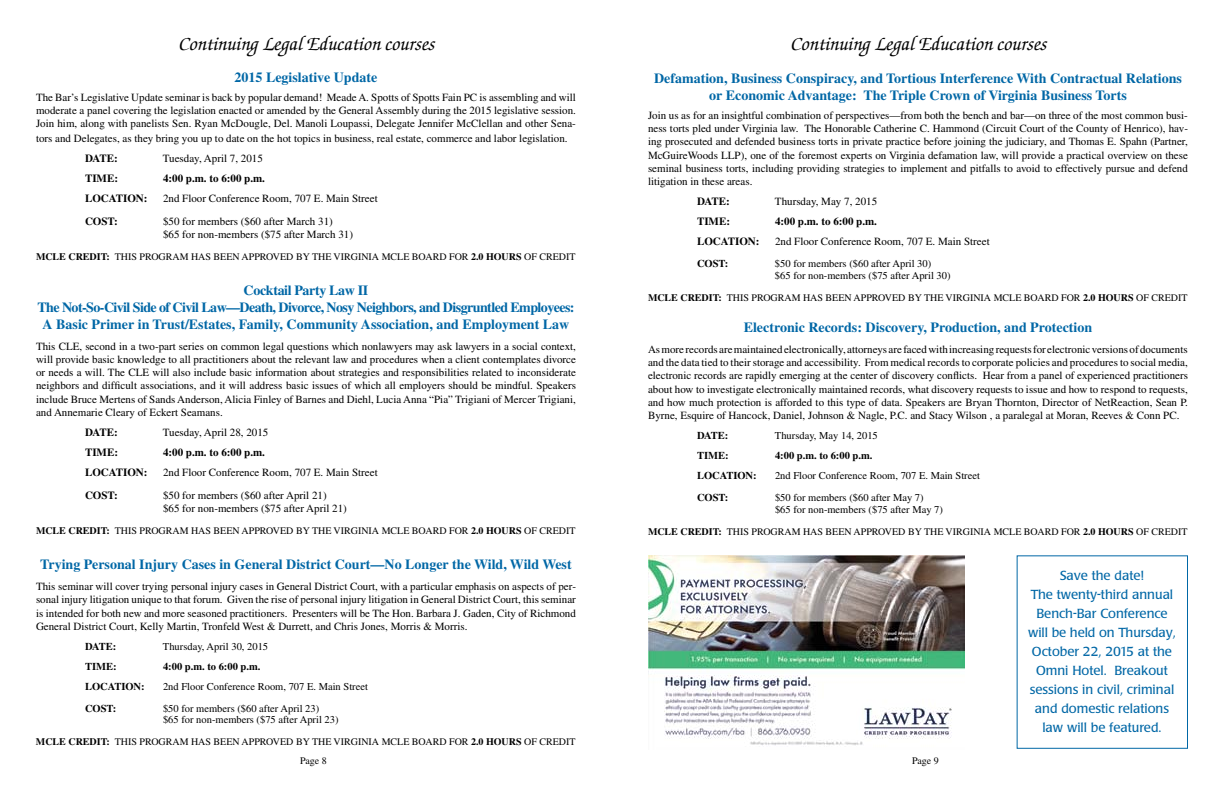
<style>
.page{position:relative;width:1224px;height:792px;background:#fff}
.page>*{position:absolute;margin:0;border:0;box-sizing:border-box;transform-origin:0 0}
.t1{font:italic 500 20px "Zapf Chancery";color:#000}
.t2{font:700 14px/16.8px "Times";color:#0067a6;text-align:center}
.t3{font:700 14px/16.8px "Times";letter-spacing:-.025em;color:#0067a6;text-align:center}
.t4{font:13px/19px "Poppl Laudatio";color:#0067a6;text-align:center}
.t5{font:11px/13.2px "Times";color:#000;text-align:justify}
.t6{font:700 11px "Times";color:#000}
.t7{font:10.5px/12px "Times";color:#000}
.t8{font:700 10.5px "Times";color:#000}
.t9{font:10px "Times";color:#000}
.s1{font-weight:700}
</style>
<div class="page">
<img style="left:648px;top:556px;width:317px;height:190px">
<div style="left:1017px;top:556px;width:171px;height:193px;border:1px solid #0067a6"></div>
<h1 class="t1" style="left:178px;top:33px;width:257px">Continuing Legal Education courses</h1>
<h1 class="t1" style="left:790px;top:33px;width:257px">Continuing Legal Education courses</h1>
<p class="t2" style="left:235px;top:68px;width:144px">2015 Legislative Update</p>
<p class="t5" style="left:36px;top:91px;width:542px">The Bar’s Legislative Update seminar is back by popular demand! Meade A. Spotts of Spotts Fain PC is assembling and will moderate a panel covering the legislation enacted or amended by the General Assembly during the 2015 legislative session.<br>Join him, along with panelists Sen. Ryan McDougle, Del. Manoli Loupassi, Delegate Jennifer McClellan and other Sena-</p>
<p class="t5" style="left:36px;top:131px;width:533px">tors and Delegates, as they bring you up to date on the hot topics in business, real estate, commerce and labor legislation.</p>
<p class="t6" style="left:85px;top:151px;width:34px">DATE:</p>
<p class="t5" style="left:163px;top:151px;width:101px">Tuesday, April 7, 2015</p>
<p class="t6" style="left:85px;top:171px;width:34px">TIME:</p>
<p class="t6" style="left:163px;top:171px;width:104px">4:00 p.m. to 6:00 p.m.</p>
<p class="t6" style="left:85px;top:191px;width:64px">LOCATION:</p>
<p class="t5" style="left:163px;top:191px;width:216px">2nd Floor Conference Room, 707 E. Main Street</p>
<p class="t6" style="left:85px;top:215px;width:34px">COST:</p>
<p class="t5" style="left:163px;top:215px;width:192px">$50 for members ($60 after March 31)<br>$65 for non-members ($75 after March 31)</p>
<p class="t9" style="left:36px;top:251px;width:541px"><span class="s1">MCLE CREDIT:</span> THIS PROGRAM HAS BEEN APPROVED BY THE VIRGINIA MCLE BOARD FOR <span class="s1">2.0 HOURS</span> OF CREDIT</p>
<p class="t3" style="left:37px;top:282px;width:539px">Cocktail Party Law II<br>The Not-So-Civil Side of Civil Law—Death, Divorce, Nosy Neighbors, and Disgruntled Employees:<br>A Basic Primer in Trust/Estates, Family, Community Association, and Employment Law</p>
<p class="t5" style="left:36px;top:339px;width:542px">This CLE, second in a two-part series on common legal questions which nonlawyers may ask lawyers in a social context, will provide basic knowledge to all practitioners about the relevant law and procedures when a client contemplates divorce or needs a will. The CLE will also include basic information about strategies and responsibilities related to inconsiderate neighbors and difficult associations, and it will address basic issues of which all employers should be mindful. Speakers include Bruce Mertens of Sands Anderson, Alicia Finley of Barnes and Diehl, Lucia Anna “Pia” Trigiani of Mercer Trigiani, and Annemarie Cleary of Eckert Seamans.</p>
<p class="t6" style="left:85px;top:425px;width:34px">DATE:</p>
<p class="t5" style="left:163px;top:425px;width:107px">Tuesday, April 28, 2015</p>
<p class="t6" style="left:85px;top:445px;width:34px">TIME:</p>
<p class="t6" style="left:163px;top:445px;width:104px">4:00 p.m. to 6:00 p.m.</p>
<p class="t6" style="left:85px;top:465px;width:64px">LOCATION:</p>
<p class="t5" style="left:163px;top:465px;width:216px">2nd Floor Conference Room, 707 E. Main Street</p>
<p class="t6" style="left:85px;top:489px;width:34px">COST:</p>
<p class="t5" style="left:163px;top:489px;width:185px">$50 for members ($60 after April 21)<br>$65 for non-members ($75 after April 21)</p>
<p class="t9" style="left:36px;top:525px;width:541px"><span class="s1">MCLE CREDIT:</span> THIS PROGRAM HAS BEEN APPROVED BY THE VIRGINIA MCLE BOARD FOR <span class="s1">2.0 HOURS</span> OF CREDIT</p>
<p class="t2" style="left:40px;top:556px;width:533px">Trying Personal Injury Cases in General District Court—No Longer the Wild, Wild West</p>
<p class="t5" style="left:36px;top:580px;width:542px">This seminar will cover trying personal injury cases in General District Court, with a particular emphasis on aspects of per&shy;sonal injury litigation unique to that forum. Given the rise of personal injury litigation in General District Court, this seminar is intended for both new and more seasoned practitioners. Presenters will be The Hon. Barbara J. Gaden, City of Richmond General District Court, Kelly Martin, Tronfeld West &amp; Durrett, and Chris Jones, Morris &amp; Morris.</p>
<p class="t8" style="left:85px;top:640px;width:33px">DATE:</p>
<p class="t7" style="left:163px;top:640px;width:107px">Thursday, April 30, 2015</p>
<p class="t8" style="left:85px;top:660px;width:33px">TIME:</p>
<p class="t8" style="left:163px;top:660px;width:99px">4:00 p.m. to 6:00 p.m.</p>
<p class="t8" style="left:85px;top:680px;width:61px">LOCATION:</p>
<p class="t7" style="left:163px;top:680px;width:207px">2nd Floor Conference Room, 707 E. Main Street</p>
<p class="t8" style="left:85px;top:702px;width:33px">COST:</p>
<p class="t7" style="left:163px;top:702px;width:177px;line-height:11.5px">$50 for members ($60 after April 23)<br>$65 for non-members ($75 after April 23)</p>
<p class="t9" style="left:36px;top:736px;width:541px"><span class="s1">MCLE CREDIT:</span> THIS PROGRAM HAS BEEN APPROVED BY THE VIRGINIA MCLE BOARD FOR <span class="s1">2.0 HOURS</span> OF CREDIT</p>
<p class="t2" style="left:654px;top:70px;width:529px">Defamation, Business Conspiracy, and Tortious Interference With Contractual Relations or Economic Advantage: The Triple Crown of Virginia Business Torts</p>
<p class="t5" style="left:648px;top:109px;width:542px">Join us as for an insightful combination of perspectives—from both the bench and bar—on three of the most common busi&shy;ness torts pled under Virginia law. The Honorable Catherine C. Hammond (Circuit Court of the County of Henrico), hav&shy;ing prosecuted and defended business torts in private practice before joining the judiciary, and Thomas E. Spahn (Partner, McGuireWoods LLP), one of the foremost experts on Virginia defamation law, will provide a practical overview on these seminal business torts, including providing strategies to implement and pitfalls to avoid to effectively pursue and defend litigation in these areas.</p>
<p class="t6" style="left:697px;top:195px;width:34px">DATE:</p>
<p class="t5" style="left:775px;top:195px;width:104px">Thursday, May 7, 2015</p>
<p class="t6" style="left:697px;top:215px;width:34px">TIME:</p>
<p class="t6" style="left:775px;top:215px;width:104px">4:00 p.m. to 6:00 p.m.</p>
<p class="t6" style="left:697px;top:235px;width:64px">LOCATION:</p>
<p class="t5" style="left:775px;top:235px;width:216px">2nd Floor Conference Room, 707 E. Main Street</p>
<p class="t8" style="left:697px;top:257px;width:33px">COST:</p>
<p class="t7" style="left:775px;top:257px;width:177px">$50 for members ($60 after April 30)<br>$65 for non-members ($75 after April 30)</p>
<p class="t9" style="left:648px;top:292px;width:541px"><span class="s1">MCLE CREDIT:</span> THIS PROGRAM HAS BEEN APPROVED BY THE VIRGINIA MCLE BOARD FOR <span class="s1">2.0 HOURS</span> OF CREDIT</p>
<p class="t2" style="left:744px;top:318px;width:350px">Electronic Records: Discovery, Production, and Protection</p>
<p class="t5" style="left:648px;top:343px;width:542px">As more records are maintained electronically, attorneys are faced with increasing requests for electronic versions of documents and the data tied to their storage and accessibility. From medical records to corporate policies and procedures to social media, electronic records are rapidly emerging at the center of discovery conflicts. Hear from a panel of experienced practitioners about how to investigate electronically maintained records, what discovery requests to issue and how to respond to requests, and how much protection is afforded to this type of data. Speakers are Bryan Thornton, Director of NetReaction, Sean P.<br>Byrne, Esquire of Hancock, Daniel, Johnson &amp; Nagle, P.C. and Stacy Wilson , a paralegal at Moran, Reeves &amp; Conn PC.</p>
<p class="t8" style="left:697px;top:429px;width:33px">DATE:</p>
<p class="t7" style="left:775px;top:429px;width:104px">Thursday, May 14, 2015</p>
<p class="t8" style="left:697px;top:449px;width:33px">TIME:</p>
<p class="t8" style="left:775px;top:449px;width:99px">4:00 p.m. to 6:00 p.m.</p>
<p class="t8" style="left:697px;top:469px;width:61px">LOCATION:</p>
<p class="t7" style="left:775px;top:469px;width:207px">2nd Floor Conference Room, 707 E. Main Street</p>
<p class="t8" style="left:697px;top:491px;width:33px">COST:</p>
<p class="t7" style="left:775px;top:491px;width:169px">$50 for members ($60 after May 7)<br>$65 for non-members ($75 after May 7)</p>
<p class="t9" style="left:648px;top:526px;width:541px"><span class="s1">MCLE CREDIT:</span> THIS PROGRAM HAS BEEN APPROVED BY THE VIRGINIA MCLE BOARD FOR <span class="s1">2.0 HOURS</span> OF CREDIT</p>
<p class="t4" style="left:1028px;top:566px;width:149px">Save the date!<br>The twenty-third annual<br>Bench-Bar Conference will be held on Thursday,<br>October 22, 2015 at the<br>Omni Hotel. Breakout sessions in civil, criminal and domestic relations law will be featured.</p>
<p class="t9" style="left:300px;top:755px;width:28px">Page 8</p>
<p class="t9" style="left:912px;top:755px;width:28px">Page 9</p>
</div>
